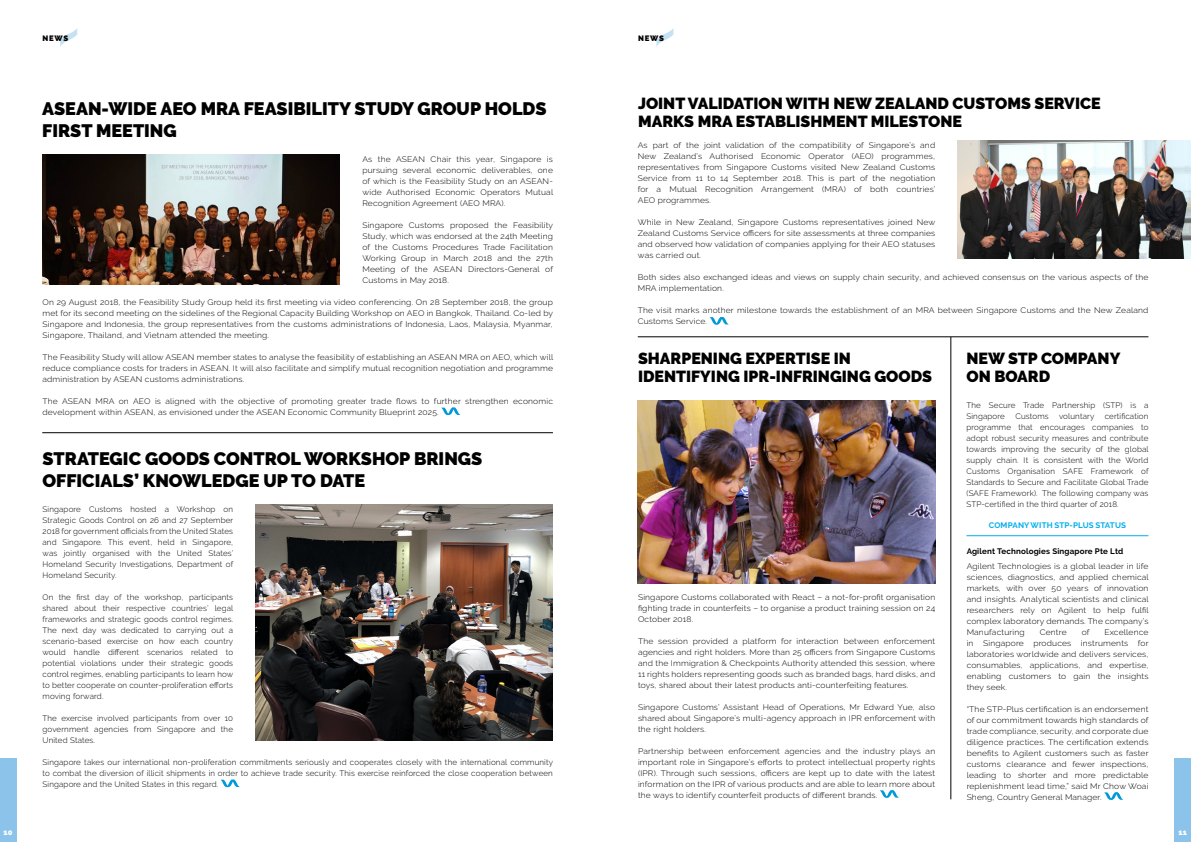
<style>
.page{position:relative;width:1191px;height:842px;background:#fff}
.page>*{position:absolute;margin:0;border:0;box-sizing:border-box;transform-origin:0 0}
.t1{font:900 18px/21.6px "Raleway";color:#000}
.t2{font:900 16px/18px "Raleway";color:#000}
.t3{font:300 8px/11px "Raleway";letter-spacing:.02em;color:#000;text-align:justify;scale:1.06 1}
.t4{font:300 8px/11px "Raleway";letter-spacing:.02em;color:#000;text-align:justify}
.t5{font:700 8px "Raleway";letter-spacing:.02em;color:#000}
.t6{font:700 8px "Raleway";letter-spacing:.02em;color:#00aeef}
.t7{font:900 7.8px "Raleway";letter-spacing:.1em;color:#000}
.t8{font:900 7.7px "Raleway";color:#fff}
</style>
<div class="page">
<div style="left:1174px;top:759px;width:17px;height:83px;background:#8bc3ea"></div>
<div style="left:0;top:759px;width:17px;height:83px;background:#8bc3ea"></div>
<svg style="left:221px;top:780px;width:19px;height:7px"></svg>
<svg style="left:441px;top:408px;width:19px;height:7px"></svg>
<svg style="left:880px;top:790px;width:19px;height:8px"></svg>
<svg style="left:60px;top:29px;width:17px;height:18px"></svg>
<img style="left:256px;top:504px;width:297px;height:237px">
<img style="left:638px;top:400px;width:297px;height:184px">
<img style="left:42px;top:154px;width:298px;height:131px">
<img style="left:958px;top:141px;width:232px;height:117px">
<svg style="left:656px;top:29px;width:17px;height:18px"></svg>
<svg style="left:709px;top:317px;width:19px;height:7px"></svg>
<hr style="left:638px;top:337px;width:510px;height:1px;background:#000">
<svg style="left:1104px;top:792px;width:19px;height:8px"></svg>
<hr style="left:966px;top:535px;width:182px;height:1px;background:#00aeef">
<hr style="left:950px;top:337px;width:1px;height:462px;background:#000">
<hr style="left:42px;top:432px;width:511px;height:1px;background:#000">
<p class="t7" style="left:43px;top:34px;width:27px">NEWS</p>
<h1 class="t1" style="left:42px;top:98px;width:506px">ASEAN-WIDE AEO MRA FEASIBILITY STUDY GROUP HOLDS<br>FIRST MEETING</h1>
<p class="t3" style="left:362px;top:154px;width:181px">As the ASEAN Chair this year, Singapore is pursuing several economic deliverables, one of which is the Feasibility Study on an ASEAN&shy;wide Authorised Economic Operators Mutual Recognition Agreement (AEO MRA).</p>
<p class="t3" style="left:362px;top:220px;width:181px">Singapore Customs proposed the Feasibility Study, which was endorsed at the 24th Meeting of the Customs Procedures Trade Facilitation Working Group in March 2018 and the 27th Meeting of the ASEAN Directors-General of Customs in May 2018.</p>
<p class="t3" style="left:43px;top:297px;width:483px">On 29 August 2018, the Feasibility Study Group held its first meeting via video conferencing. On 28 September 2018, the group met for its second meeting on the sidelines of the Regional Capacity Building Workshop on AEO in Bangkok, Thailand. Co-led by Singapore and Indonesia, the group representatives from the customs administrations of Indonesia, Laos, Malaysia, Myanmar, Singapore, Thailand, and Vietnam attended the meeting.</p>
<p class="t3" style="left:43px;top:352px;width:483px">The Feasibility Study will allow ASEAN member states to analyse the feasibility of establishing an ASEAN MRA on AEO, which will reduce compliance costs for traders in ASEAN. It will also facilitate and simplify mutual recognition negotiation and programme administration by ASEAN customs administrations.</p>
<p class="t3" style="left:43px;top:396px;width:483px">The ASEAN MRA on AEO is aligned with the objective of promoting greater trade flows to further strengthen economic development within ASEAN, as envisioned under the ASEAN Economic Community Blueprint 2025.</p>
<h1 class="t1" style="left:43px;top:448px;width:441px">STRATEGIC GOODS CONTROL WORKSHOP BRINGS<br>OFFICIALS’ KNOWLEDGE UP TO DATE</h1>
<p class="t4" style="left:43px;top:504px;width:192px">Singapore Customs hosted a Workshop on Strategic Goods Control on 26 and 27 September 2018 for government officials from the United States and Singapore. This event, held in Singapore, was jointly organised with the United States’ Homeland Security Investigations, Department of Homeland Security.</p>
<p class="t4" style="left:43px;top:592px;width:192px">On the first day of the workshop, participants shared about their respective countries’ legal frameworks and strategic goods control regimes.<br>The next day was dedicated to carrying out a scenario-based exercise on how each country would handle different scenarios related to potential violations under their strategic goods control regimes, enabling participants to learn how to better cooperate on counter-proliferation efforts moving forward.</p>
<p class="t4" style="left:43px;top:713px;width:192px">The exercise involved participants from over 10 government agencies from Singapore and the United States.</p>
<p class="t4" style="left:43px;top:757px;width:512px">Singapore takes our international non-proliferation commitments seriously and cooperates closely with the international community to combat the diversion of illicit shipments in order to achieve trade security. This exercise reinforced the close cooperation between Singapore and the United States in this regard.</p>
<p class="t7" style="left:638px;top:34px;width:27px">NEWS</p>
<h2 class="t2" style="left:638px;top:95px;width:464px">JOINT VALIDATION WITH NEW ZEALAND CUSTOMS SERVICE<br>MARKS MRA ESTABLISHMENT MILESTONE</h2>
<p class="t3" style="left:638px;top:140px;width:282px">As part of the joint validation of the compatibility of Singapore’s and New Zealand’s Authorised Economic Operator (AEO) programmes, representatives from Singapore Customs visited New Zealand Customs Service from 11 to 14 September 2018. This is part of the negotiation for a Mutual Recognition Arrangement (MRA) of both countries’ AEO programmes.</p>
<p class="t3" style="left:638px;top:217px;width:282px">While in New Zealand, Singapore Customs representatives joined New Zealand Customs Service officers for site assessments at three companies and observed how validation of companies applying for their AEO statuses was carried out.</p>
<p class="t3" style="left:638px;top:272px;width:483px">Both sides also exchanged ideas and views on supply chain security, and achieved consensus on the various aspects of the<br>MRA implementation.</p>
<p class="t3" style="left:638px;top:305px;width:483px">The visit marks another milestone towards the establishment of an MRA between Singapore Customs and the New Zealand<br>Customs Service.</p>
<h2 class="t2" style="left:966px;top:349px;width:155px">NEW STP COMPANY<br>ON BOARD</h2>
<h2 class="t2" style="left:638px;top:349px;width:295px">SHARPENING EXPERTISE IN<br>IDENTIFYING IPR-INFRINGING GOODS</h2>
<p class="t3" style="left:638px;top:591px;width:282px">Singapore Customs collaborated with React – a not-for-profit organisation fighting trade in counterfeits – to organise a product training session on 24<br>October 2018.</p>
<p class="t3" style="left:638px;top:635px;width:282px">The session provided a platform for interaction between enforcement agencies and right holders. More than 25 officers from Singapore Customs and the Immigration &amp; Checkpoints Authority attended this session, where 11 rights holders representing goods such as branded bags, hard disks, and toys, shared about their latest products anti-counterfeiting features.</p>
<p class="t3" style="left:638px;top:701px;width:282px">Singapore Customs’ Assistant Head of Operations, Mr Edward Yue, also shared about Singapore’s multi-agency approach in IPR enforcement with the right holders.</p>
<p class="t3" style="left:638px;top:745px;width:282px">Partnership between enforcement agencies and the industry plays an important role in Singapore’s efforts to protect intellectual property rights (IPR). Through such sessions, officers are kept up to date with the latest information on the IPR of various products and are able to learn more about the ways to identify counterfeit products of different brands.</p>
<p class="t4" style="left:966px;top:399px;width:183px">The Secure Trade Partnership (STP) is a<br>Singapore</p>
<p class="t4" style="left:966px;top:410px;width:184px;text-indent:138px">certification programme that encourages companies to adopt robust security measures and contribute towards improving the security of the global supply chain. It is consistent with the World Customs Organisation SAFE Framework of Standards to Secure and Facilitate Global Trade (SAFE Framework). The following company was STP-certified in the third quarter of 2018.</p>
<p class="t6" style="left:988px;top:520px;width:139px">COMPANY WITH STP-PLUS STATUS</p>
<p class="t4" style="left:1015px;top:410px;width:35px">Customs</p>
<p class="t4" style="left:1059px;top:410px;width:37px">voluntary</p>
<p class="t5" style="left:966px;top:546px;width:158px">Agilent Technologies Singapore Pte Ltd</p>
<p class="t3" style="left:966px;top:560px;width:173px">Agilent Technologies is a global leader in life sciences, diagnostics, and applied chemical markets, with over 50 years of innovation and insights. Analytical scientists and clinical researchers rely on Agilent to help fulfil complex laboratory demands. The company’s Manufacturing</p>
<p class="t3" style="left:1039px;top:626px;width:27px">Centre</p>
<p class="t3" style="left:1081px;top:626px;width:9px">of</p>
<p class="t3" style="left:966px;top:626px;width:173px;text-indent:138px">Excellence in Singapore produces instruments for laboratories worldwide and delivers services, consumables, applications, and expertise, enabling customers to gain the insights they seek.</p>
<p class="t3" style="left:966px;top:703px;width:173px">“The STP-Plus certification is an endorsement of our commitment towards high standards of trade compliance, security, and corporate due diligence practices. The certification extends benefits to Agilent customers such as faster customs clearance and fewer inspections, leading to shorter and more predictable replenishment lead time,” said Mr Chow Woai Sheng, Country General Manager.</p>
<p class="t8" style="left:4px;top:827px;width:10px">10</p>
<p class="t8" style="left:1178px;top:827px;width:10px">11</p>
</div>
